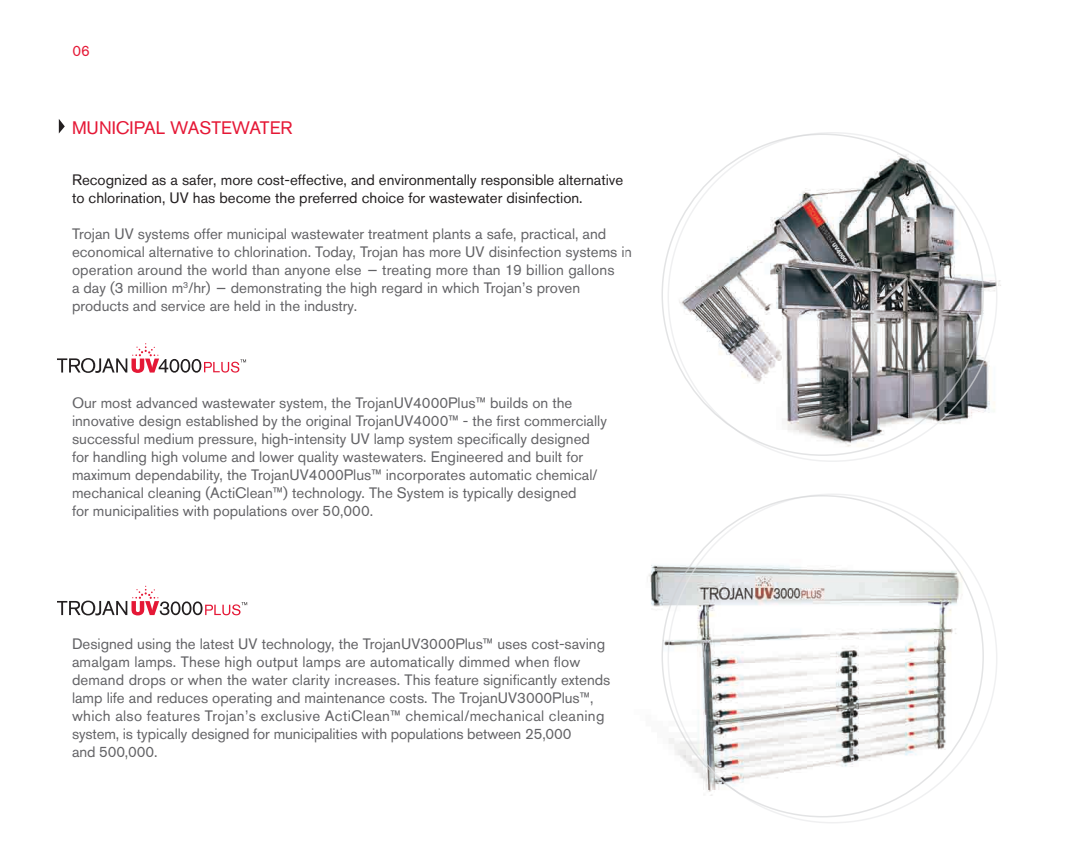
<style>
.page{position:relative;width:1080px;height:864px;background:#fff}
.page>*{position:absolute;margin:0;border:0;box-sizing:border-box;transform-origin:0 0}
.t1{font:18px "Akzidenz Grotesk BQ";color:#e51836}
.t2{font:15px/18px "Akzidenz Grotesk BQ";color:#636366}
.t3{font:15px/18px "Akzidenz Grotesk BQ";color:#231f20}
.t4{font:15px "Akzidenz Grotesk BQ";color:#e51836}
</style>
<div class="page">
<svg style="left:59px;top:119px;width:6px;height:14px"></svg>
<img style="left:648px;top:513px;width:349px;height:298px">
<svg style="left:57px;top:586px;width:190px;height:29px"></svg>
<img style="left:661px;top:134px;width:340px;height:321px">
<svg style="left:57px;top:343px;width:189px;height:30px"></svg>
<p class="t4" style="left:72px;top:41px;width:19px">06</p>
<p class="t1" style="left:72px;top:117px;width:222px">MUNICIPAL WASTEWATER</p>
<p class="t3" style="left:72px;top:171px;width:553px">Recognized as a safer, more cost-effective, and environmentally responsible alternative to chlorination, UV has become the preferred choice for wastewater disinfection.</p>
<p class="t2" style="left:72px;top:225px;width:562px">Trojan UV systems offer municipal wastewater treatment plants a safe, practical, and economical alternative to chlorination. Today, Trojan has more UV disinfection systems in operation around the world than anyone else − treating more than 19 billion gallons<br>a day (3 million m<sup>3</sup>/hr) − demonstrating the high regard in which Trojan’s proven products and service are held in the industry.</p>
<p class="t2" style="left:72px;top:393px;width:536px">Our most advanced wastewater system, the TrojanUV4000Plus™ builds on the innovative design established by the original TrojanUV4000™ - the first commercially successful medium pressure, high-intensity UV lamp system specifically designed for handling high volume and lower quality wastewaters. Engineered and built for maximum dependability, the TrojanUV4000Plus™ incorporates automatic chemical/ mechanical cleaning (ActiClean™) technology. The System is typically designed<br>for municipalities with populations over 50,000.</p>
<p class="t2" style="left:72px;top:635px;width:540px">Designed using the latest UV technology, the TrojanUV3000Plus™ uses cost-saving amalgam lamps. These high output lamps are automatically dimmed when flow demand drops or when the water clarity increases. This feature significantly extends lamp life and reduces operating and maintenance costs. The TrojanUV3000Plus™, which also features Trojan’s exclusive ActiClean™ chemical/mechanical cleaning system, is typically designed for municipalities with populations between 25,000<br>and 500,000.</p>
</div>
